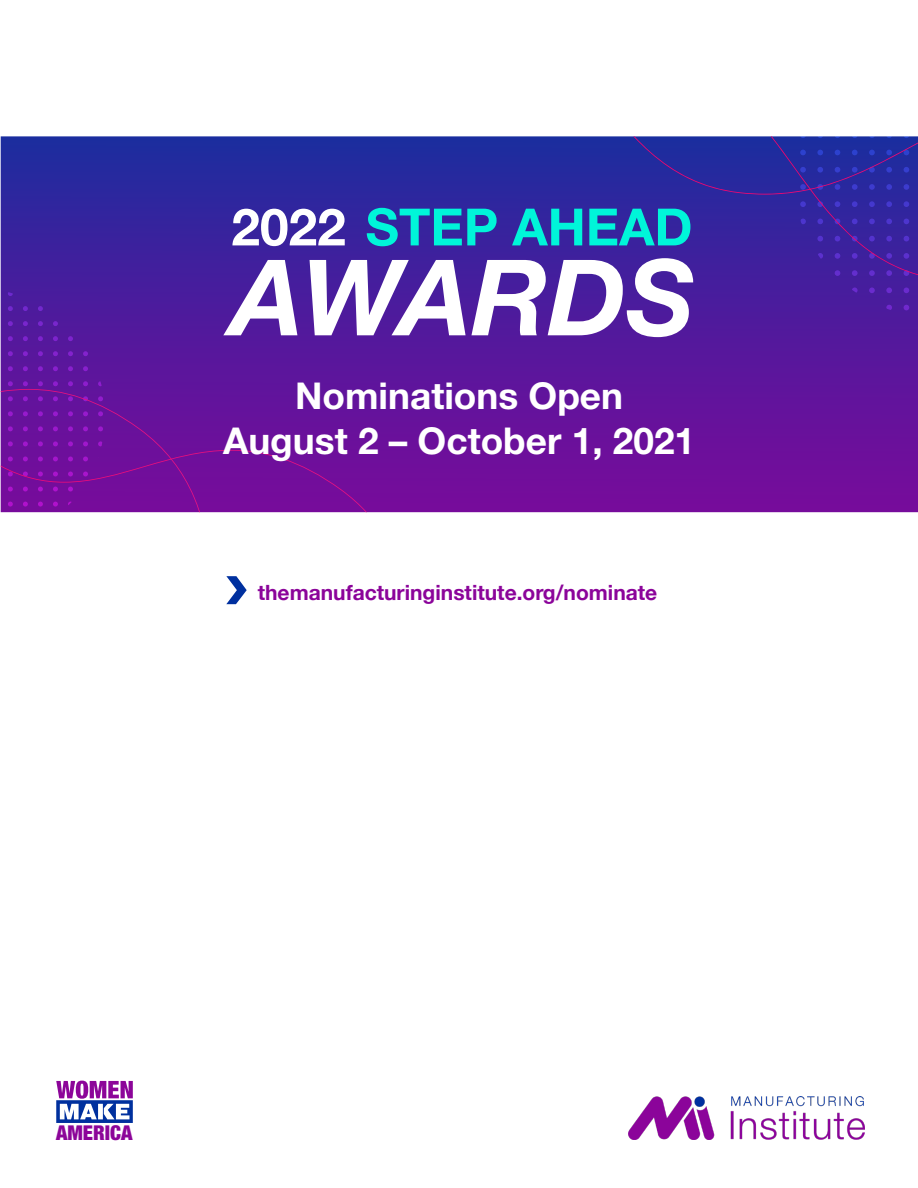
<style>
.page{position:relative;width:918px;height:1188px;background:#fff}
.page>*{position:absolute;margin:0;border:0;box-sizing:border-box;transform-origin:0 0}
.t1{font:italic 700 105.6px "Helvetica Neue";color:#fff}
.t2{font:700 51.45px "Helvetica Neue";color:#00f5d9}
.t3{font:700 37.05px/44.4px "Helvetica Neue";color:#fff;text-align:center}
.small_headline{font:700 21px "Helvetica Neue";color:#8b049a}
.t4{font:900 condensed 20.4px "Helvetica Neue";color:#8c0599}
.s1{color:#fff}
</style>
<div class="page">
<svg style="left:1px;top:136px;width:917px;height:376px;background:#4c1b9c"></svg>
<svg style="left:904px;top:288px;width:5px;height:5px"></svg>
<svg style="left:904px;top:305px;width:5px;height:5px"></svg>
<svg style="left:886px;top:288px;width:6px;height:5px"></svg>
<svg style="left:886px;top:305px;width:6px;height:5px"></svg>
<svg style="left:869px;top:288px;width:6px;height:5px"></svg>
<svg style="left:869px;top:305px;width:6px;height:5px"></svg>
<svg style="left:852px;top:288px;width:6px;height:5px"></svg>
<svg style="left:852px;top:305px;width:6px;height:5px"></svg>
<svg style="left:835px;top:288px;width:5px;height:5px"></svg>
<svg style="left:835px;top:305px;width:5px;height:5px"></svg>
<svg style="left:817px;top:288px;width:6px;height:5px"></svg>
<svg style="left:817px;top:305px;width:6px;height:5px"></svg>
<svg style="left:800px;top:288px;width:6px;height:5px"></svg>
<svg style="left:800px;top:305px;width:6px;height:5px"></svg>
<svg style="left:98px;top:291px;width:5px;height:5px"></svg>
<svg style="left:98px;top:306px;width:5px;height:5px"></svg>
<svg style="left:98px;top:321px;width:5px;height:5px"></svg>
<svg style="left:98px;top:336px;width:5px;height:5px"></svg>
<svg style="left:98px;top:351px;width:5px;height:5px"></svg>
<svg style="left:98px;top:366px;width:5px;height:5px"></svg>
<svg style="left:83px;top:291px;width:5px;height:5px"></svg>
<svg style="left:83px;top:306px;width:5px;height:5px"></svg>
<svg style="left:83px;top:321px;width:5px;height:5px"></svg>
<svg style="left:83px;top:336px;width:5px;height:5px"></svg>
<svg style="left:83px;top:351px;width:5px;height:5px"></svg>
<svg style="left:83px;top:366px;width:5px;height:5px"></svg>
<svg style="left:68px;top:291px;width:5px;height:5px"></svg>
<svg style="left:68px;top:306px;width:5px;height:5px"></svg>
<svg style="left:68px;top:321px;width:5px;height:5px"></svg>
<svg style="left:68px;top:336px;width:5px;height:5px"></svg>
<svg style="left:68px;top:351px;width:5px;height:5px"></svg>
<svg style="left:68px;top:366px;width:5px;height:5px"></svg>
<svg style="left:53px;top:291px;width:5px;height:5px"></svg>
<svg style="left:53px;top:306px;width:5px;height:5px"></svg>
<svg style="left:53px;top:321px;width:5px;height:5px"></svg>
<svg style="left:53px;top:336px;width:5px;height:5px"></svg>
<svg style="left:53px;top:351px;width:5px;height:5px"></svg>
<svg style="left:53px;top:366px;width:5px;height:5px"></svg>
<svg style="left:38px;top:291px;width:5px;height:5px"></svg>
<svg style="left:38px;top:306px;width:5px;height:5px"></svg>
<svg style="left:38px;top:321px;width:5px;height:5px"></svg>
<svg style="left:38px;top:336px;width:5px;height:5px"></svg>
<svg style="left:38px;top:351px;width:5px;height:5px"></svg>
<svg style="left:38px;top:366px;width:5px;height:5px"></svg>
<svg style="left:23px;top:291px;width:5px;height:5px"></svg>
<svg style="left:23px;top:306px;width:5px;height:5px"></svg>
<svg style="left:23px;top:321px;width:5px;height:5px"></svg>
<svg style="left:23px;top:336px;width:5px;height:5px"></svg>
<svg style="left:23px;top:351px;width:5px;height:5px"></svg>
<svg style="left:23px;top:366px;width:5px;height:5px"></svg>
<svg style="left:8px;top:291px;width:5px;height:5px"></svg>
<svg style="left:8px;top:306px;width:5px;height:5px"></svg>
<svg style="left:8px;top:321px;width:5px;height:5px"></svg>
<svg style="left:8px;top:336px;width:5px;height:5px"></svg>
<svg style="left:8px;top:351px;width:5px;height:5px"></svg>
<svg style="left:8px;top:366px;width:5px;height:5px"></svg>
<svg style="left:1px;top:381px;width:366px;height:131px;background:#6d0f9b"></svg>
<svg style="left:633px;top:136px;width:285px;height:140px;background:#32269e"></svg>
<svg style="left:226px;top:576px;width:21px;height:28px"></svg>
<img style="left:629px;top:1097px;width:235px;height:43px">
<svg style="left:56px;top:1081px;width:77px;height:42px"></svg>
<p class="t2" style="left:231px;top:195px;width:463px"><span class="s1">2022</span> STEP AHEAD</p>
<p class="t1" style="left:231px;top:232px;width:465px">AWARDS</p>
<p class="t3" style="left:223px;top:373px;width:474px">Nominations Open<br>August 2 – October 1, 2021</p>
<p class="small_headline" style="left:258px;top:576px;width:401px">themanufacturinginstitute.org/nominate</p>
<p class="t4" style="left:56px;top:1120px;width:78px">AMERICA</p>
</div>
